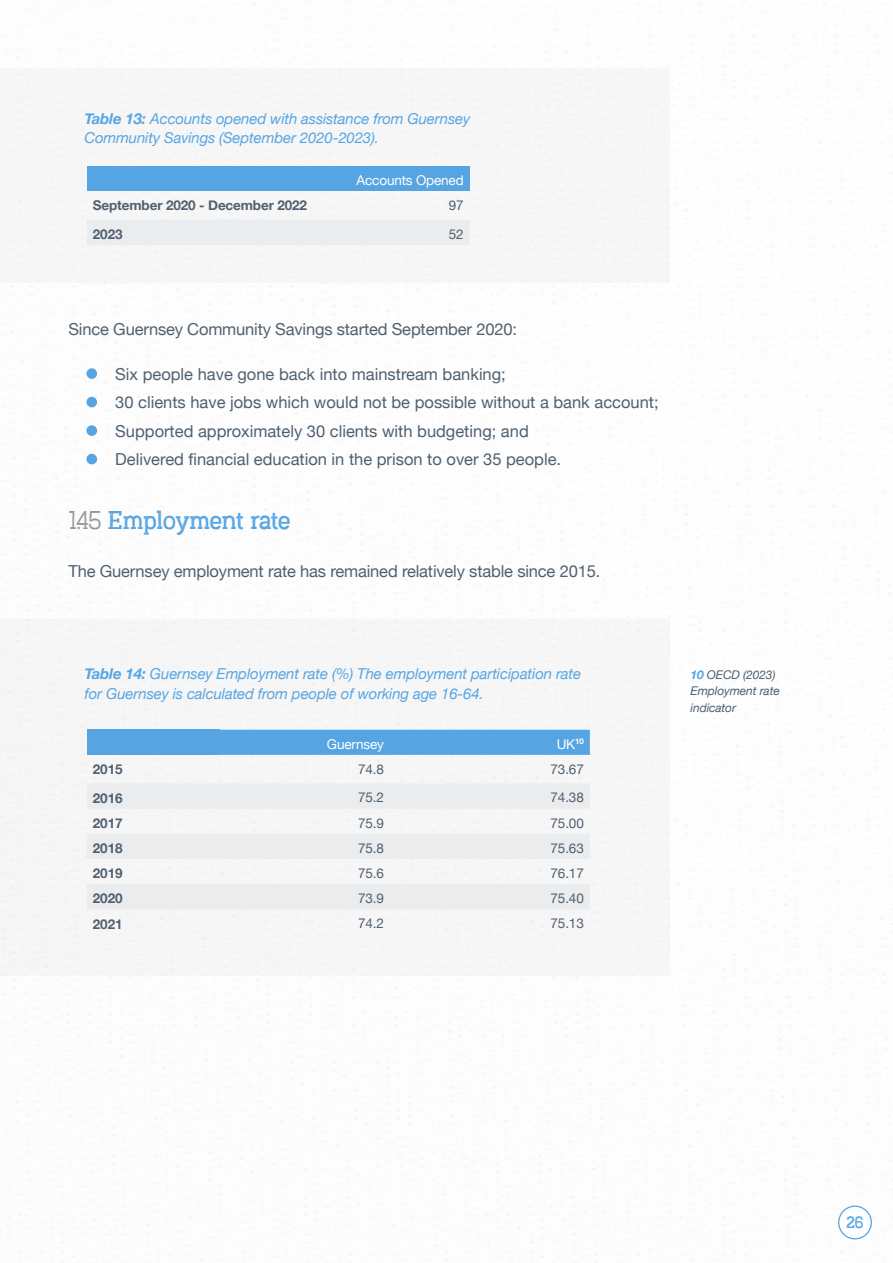
<style>
.page{position:relative;width:893px;height:1263px;background:#fff}
.page>*{position:absolute;margin:0;border:0;box-sizing:border-box;transform-origin:0 0}
.t1{font:24px "Austral Slab Stamp";letter-spacing:-.015em;color:#56a5e2}
.t2{font:16.5px/28.2px "Helvetica Neue";color:#50606f}
.t3{font:15.3px "Austral Slab Stamp";color:#56a5e2}
.t4{font:italic 15px/19.5px "Helvetica Neue";letter-spacing:-.01em;color:#56a5e2}
.t5{font:13.5px "Helvetica Neue";letter-spacing:-.01em;color:#50606f}
.t6{font:700 13.5px "Helvetica Neue";letter-spacing:-.01em;color:#50606f}
.t7{font:13.5px "Helvetica Neue";letter-spacing:-.01em;color:#fff}
.t8{font:italic 12px/16.5px "Helvetica Neue";letter-spacing:-.01em;color:#50606f}
.s1{font-weight:700}
.s2{font-weight:300;color:#939598}
.s3{font-weight:700;color:#56a5e2}
</style>
<div class="page">
<div style="left:838px;top:1205px;width:34px;height:34px;border:1px solid #56a5e2;border-radius:50%"></div>
<div style="left:0;top:68px;width:669px;height:215px;background:#f6f6f7"></div>
<div style="left:0;top:620px;width:669px;height:356px;background:#f6f6f7"></div>
<div style="left:87px;top:166px;width:246px;height:25px;background:#56a5e2"></div>
<div style="left:333px;top:166px;width:137px;height:25px;background:#56a5e2"></div>
<div style="left:87px;top:220px;width:383px;height:25px;background:#eaecee"></div>
<div style="left:87px;top:730px;width:132px;height:25px;background:#56a5e2"></div>
<div style="left:219px;top:730px;width:371px;height:25px;background:#56a5e2"></div>
<svg style="left:87px;top:784px;width:503px;height:125px;fill:#eaecee"></svg>
<div style="left:86px;top:368px;width:11px;height:11px;background:#56a5e2;border-radius:50%"></div>
<div style="left:86px;top:397px;width:11px;height:10px;background:#56a5e2;border-radius:50%"></div>
<div style="left:86px;top:425px;width:11px;height:11px;background:#56a5e2;border-radius:50%"></div>
<div style="left:86px;top:454px;width:11px;height:10px;background:#56a5e2;border-radius:50%"></div>
<p class="t4" style="left:84px;top:109px;width:387px"><span class="s1">Table 13:</span> Accounts opened with assistance from Guernsey<br>Community Savings (September 2020-2023).</p>
<p class="t7" style="left:357px;top:171px;width:109px">Accounts Opened</p>
<p class="t6" style="left:93px;top:195px;width:216px">September 2020 - December 2022</p>
<p class="t5" style="left:449px;top:195px;width:16px">97</p>
<p class="t6" style="left:93px;top:223px;width:31px">2023</p>
<p class="t5" style="left:449px;top:224px;width:16px">52</p>
<p class="t2" style="left:68px;top:316px;width:450px">Since Guernsey Community Savings started September 2020:</p>
<p class="t2" style="left:115px;top:361px;width:545px">Six people have gone back into mainstream banking;<br>30 clients have jobs which would not be possible without a bank account; Supported approximately 30 clients with budgeting; and<br>Delivered financial education in the prison to over 35 people.</p>
<h1 class="t1" style="left:68px;top:501px;width:223px"><span class="s2">1.45</span> Employment rate</h1>
<p class="t2" style="left:68px;top:558px;width:533px">The Guernsey employment rate has remained relatively stable since 2015.</p>
<p class="t4" style="left:84px;top:665px;width:498px"><span class="s1">Table 14:</span> Guernsey Employment rate (%) The employment participation rate for Guernsey is calculated from people of working age 16-64.</p>
<p class="t7" style="left:327px;top:734px;width:59px">Guernsey</p>
<p class="t7" style="left:557px;top:734px;width:29px">UK<sup>10</sup></p>
<p class="t6" style="left:93px;top:759px;width:31px">2015</p>
<p class="t5" style="left:358px;top:759px;width:27px">74.8</p>
<p class="t5" style="left:551px;top:759px;width:35px">73.67</p>
<p class="t6" style="left:93px;top:787px;width:31px">2016</p>
<p class="t5" style="left:358px;top:788px;width:27px">75.2</p>
<p class="t5" style="left:551px;top:788px;width:35px">74.38</p>
<p class="t6" style="left:93px;top:812px;width:31px">2017</p>
<p class="t5" style="left:358px;top:813px;width:27px">75.9</p>
<p class="t5" style="left:551px;top:813px;width:35px">75.00</p>
<p class="t6" style="left:93px;top:837px;width:31px">2018</p>
<p class="t5" style="left:358px;top:838px;width:27px">75.8</p>
<p class="t5" style="left:551px;top:838px;width:35px">75.63</p>
<p class="t6" style="left:93px;top:863px;width:31px">2019</p>
<p class="t5" style="left:358px;top:863px;width:27px">75.6</p>
<p class="t5" style="left:551px;top:863px;width:35px">76.17</p>
<p class="t6" style="left:93px;top:888px;width:31px">2020</p>
<p class="t5" style="left:358px;top:888px;width:27px">73.9</p>
<p class="t5" style="left:551px;top:888px;width:35px">75.40</p>
<p class="t6" style="left:93px;top:913px;width:31px">2021</p>
<p class="t5" style="left:358px;top:914px;width:27px">74.2</p>
<p class="t5" style="left:551px;top:914px;width:35px">75.13</p>
<p class="t8" style="left:691px;top:667px;width:91px"><span class="s3">10</span> OECD (2023)<br>Employment rate indicator</p>
<p class="t3" style="left:846px;top:1210px;width:18px">26</p>
</div>
